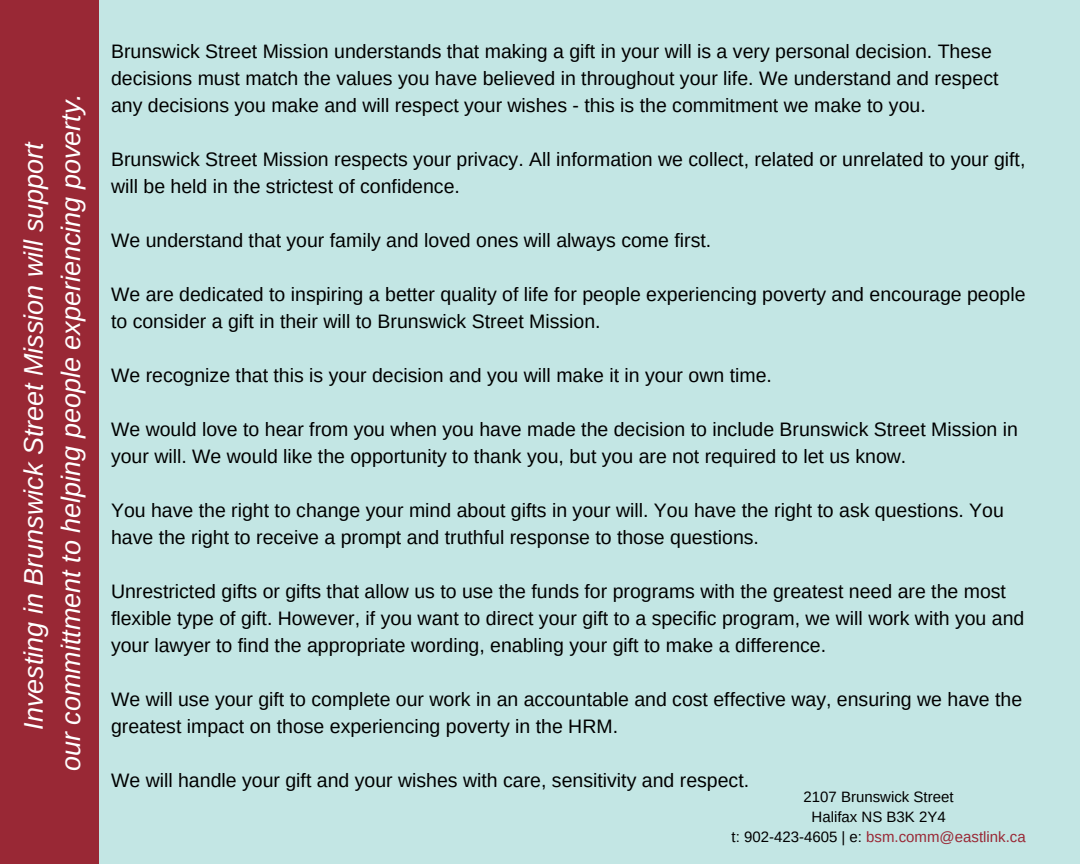
<style>
.page{position:relative;width:1080px;height:864px;background:#c3e6e4}
.page>*{position:absolute;margin:0;border:0;box-sizing:border-box;transform-origin:0 0}
.t1{font:italic 27px/37px "Arimo";color:#fff;text-align:center}
.t2{font:19.5px/27px "Arimo";color:#000}
.t3{font:15px/20.2px "Arimo";color:#000;text-align:center}
.s1{color:#992835}
</style>
<div class="page">
<div style="left:0;top:0;width:98px;height:864px;background:#992835"></div>
<h1 class="t1" style="left:15px;top:771px;width:679px;rotate:-90deg">Investing in Brunswick Street Mission will support<br>our committment to helping people experiencing poverty.</h1>
<p class="t2" style="left:111px;top:38px;width:889px">Brunswick Street Mission understands that making a gift in your will is a very personal decision. These decisions must match the values you have believed in throughout your life. We understand and respect any decisions you make and will respect your wishes - this is the commitment we make to you.</p>
<p class="t2" style="left:111px;top:146px;width:916px">Brunswick Street Mission respects your privacy. All information we collect, related or unrelated to your gift, will be held in the strictest of confidence.</p>
<p class="t2" style="left:111px;top:227px;width:602px">We understand that your family and loved ones will always come first.</p>
<p class="t2" style="left:111px;top:281px;width:916px">We are dedicated to inspiring a better quality of life for people experiencing poverty and encourage people to consider a gift in their will to Brunswick Street Mission.</p>
<p class="t2" style="left:111px;top:362px;width:662px">We recognize that this is your decision and you will make it in your own time.</p>
<p class="t2" style="left:111px;top:416px;width:908px">We would love to hear from you when you have made the decision to include Brunswick Street Mission in your will. We would like the opportunity to thank you, but you are not required to let us know.</p>
<p class="t2" style="left:111px;top:497px;width:894px">You have the right to change your mind about gifts in your will. You have the right to ask questions. You have the right to receive a prompt and truthful response to those questions.</p>
<p class="t2" style="left:111px;top:578px;width:915px">Unrestricted gifts or gifts that allow us to use the funds for programs with the greatest need are the most flexible type of gift. However, if you want to direct your gift to a specific program, we will work with you and your lawyer to find the appropriate wording, enabling your gift to make a difference.</p>
<p class="t2" style="left:111px;top:686px;width:913px">We will use your gift to complete our work in an accountable and cost effective way, ensuring we have the greatest impact on those experiencing poverty in the HRM.</p>
<p class="t2" style="left:111px;top:767px;width:640px">We will handle your gift and your wishes with care, sensitivity and respect.</p>
<p class="t3" style="left:732px;top:786px;width:296px">2107 Brunswick Street<br>Halifax NS B3K 2Y4<br>t: 902-423-4605 | e: <span class="s1">bsm.comm@eastlink.ca</span></p>
</div>
